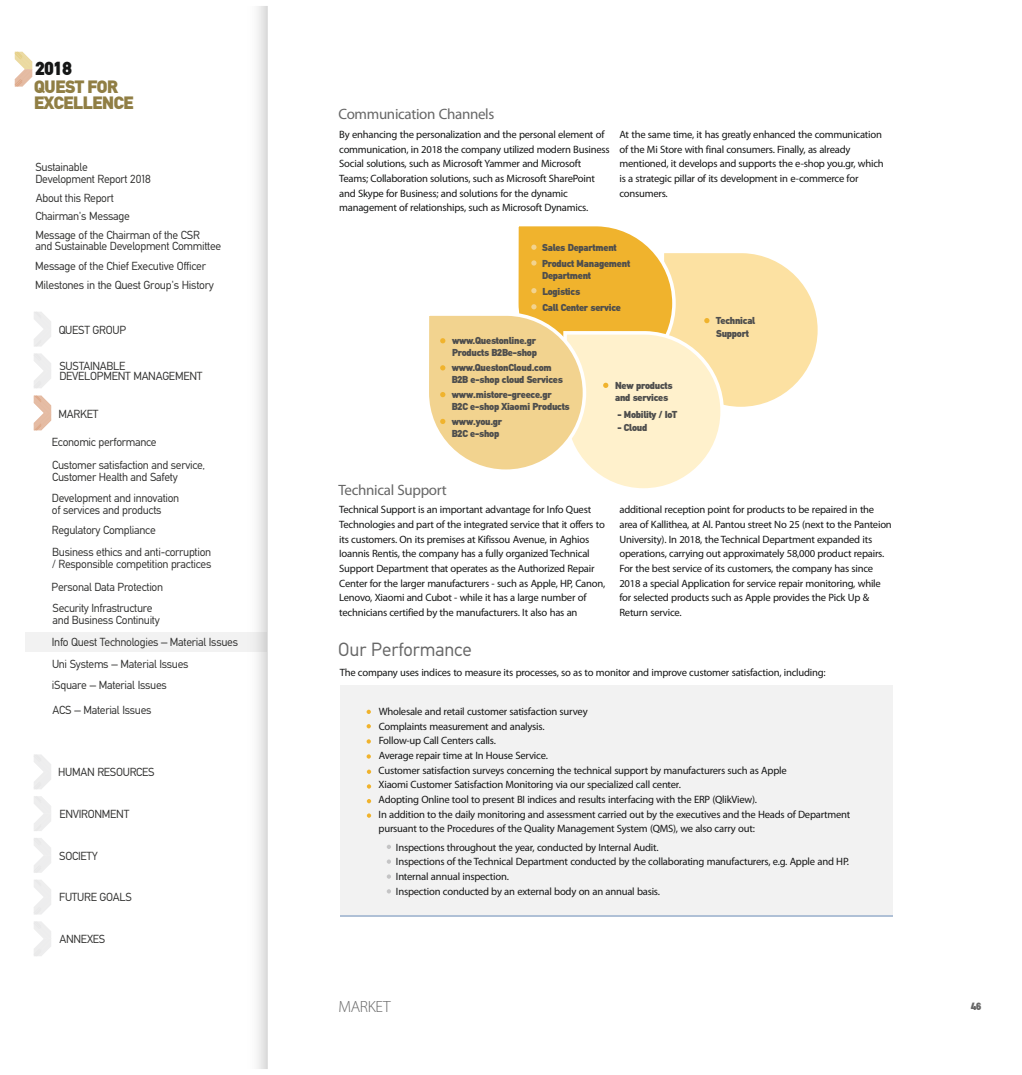
<style>
.page{position:relative;width:1022px;height:1075px;background:#fff}
.page>*{position:absolute;margin:0;border:0;box-sizing:border-box;transform-origin:0 0}
.t1{font:18.75px "CF Din";color:#676767}
.t2{font:900 18.62px "CF Din";color:#151616}
.t3{font:900 17.62px/16.1px "CF Din";letter-spacing:-.015em;color:#907e44}
.t4{font:300 16.25px "Myriad Pro";letter-spacing:-.02em;color:#676767}
.t5{font:15px "Myriad Pro";letter-spacing:-.02em;color:#676767}
.t6{font:11.5px/11.5px "CF Din";letter-spacing:-.025em;color:#313130}
.t7{font:10.62px/14.6px "Myriad Pro";letter-spacing:-.02em;color:#151616}
.t8{font:900 10.38px "CF Din";color:#676767}
.t9{font:900 9.88px/12.2px "CF Din";letter-spacing:-.02em;color:#4e4e4d}
.s1{font-family:"Arial"}
</style>
<div class="page">
<div style="left:25px;top:632px;width:242px;height:20px;background:#f2f2f2"></div>
<svg style="left:34px;top:312px;width:17px;height:35px"></svg>
<svg style="left:34px;top:353px;width:17px;height:35px"></svg>
<svg style="left:34px;top:395px;width:17px;height:35px"></svg>
<svg style="left:34px;top:754px;width:17px;height:35px"></svg>
<svg style="left:34px;top:796px;width:17px;height:35px"></svg>
<svg style="left:34px;top:838px;width:17px;height:35px"></svg>
<svg style="left:34px;top:880px;width:17px;height:34px"></svg>
<svg style="left:34px;top:921px;width:17px;height:35px"></svg>
<svg style="left:429px;top:226px;width:389px;height:263px"></svg>
<div style="left:340px;top:685px;width:552px;height:230px;background:#f2f2f2"></div>
<hr style="left:340px;top:915px;width:552px;height:2px;background:#afc0d6">
<svg style="left:366px;top:710px;width:5px;height:4px"></svg>
<svg style="left:366px;top:724px;width:5px;height:4px"></svg>
<svg style="left:366px;top:739px;width:5px;height:5px"></svg>
<svg style="left:366px;top:754px;width:5px;height:5px"></svg>
<svg style="left:367px;top:770px;width:4px;height:4px"></svg>
<svg style="left:367px;top:784px;width:4px;height:5px"></svg>
<svg style="left:367px;top:799px;width:4px;height:4px"></svg>
<svg style="left:367px;top:813px;width:4px;height:5px"></svg>
<svg style="left:387px;top:845px;width:4px;height:4px"></svg>
<svg style="left:387px;top:859px;width:4px;height:5px"></svg>
<svg style="left:387px;top:874px;width:4px;height:5px"></svg>
<svg style="left:387px;top:889px;width:4px;height:4px"></svg>
<svg style="left:15px;top:52px;width:17px;height:35px"></svg>
<h2 class="t2" style="left:35px;top:61px;width:38px">2018</h2>
<h3 class="t3" style="left:34px;top:80px;width:100px">QUEST FOR<br>EXCELLENCE</h3>
<p class="t6" style="left:35px;top:162px;width:117px">Sustainable<br>Development Report 2018</p>
<p class="t6" style="left:36px;top:193px;width:79px">About this Report</p>
<p class="t6" style="left:35px;top:212px;width:96px">Chairman's Message</p>
<p class="t6" style="left:35px;top:230px;width:187px">Message of the Chairman of the CSR<br>and Sustainable Development Committee</p>
<p class="t6" style="left:35px;top:257px;width:180px;line-height:19.2px">Message of the Chief Executive Officer<br>Milestones in the Quest Group's History</p>
<p class="t6" style="left:59px;top:325px;width:69px">QUEST GROUP</p>
<p class="t6" style="left:59px;top:362px;width:145px;line-height:9.9px">SUSTAINABLE<br>DEVELOPMENT MANAGEMENT</p>
<p class="t6" style="left:59px;top:409px;width:41px">MARKET</p>
<p class="t6" style="left:52px;top:431px;width:155px;line-height:23.4px">Economic performance<br>Customer satisfaction and service,</p>
<p class="t6" style="left:52px;top:467px;width:129px;line-height:21.1px">Customer Health and Safety<br>Development and innovation</p>
<p class="t6" style="left:52px;top:500px;width:111px;line-height:20.9px">of services and products<br>Regulatory Compliance</p>
<p class="t6" style="left:52px;top:548px;width:161px">Business ethics and anti-corruption / Responsible competition practices</p>
<p class="t6" style="left:52px;top:578px;width:113px;line-height:21.1px">Personal Data Protection<br>Security Infrastructure</p>
<p class="t6" style="left:53px;top:615px;width:109px">and Business Continuity</p>
<p class="t6" style="left:52px;top:631px;width:188px;line-height:22.5px">Info Quest Technologies <span class="s1">–</span> Material Issues<br>Uni Systems <span class="s1">–</span> Material Issues</p>
<p class="t6" style="left:52px;top:674px;width:116px;line-height:24.4px">iSquare <span class="s1">–</span> Material Issues<br>ACS <span class="s1">–</span> Material Issues</p>
<p class="t6" style="left:58px;top:768px;width:98px">HUMAN RESOURCES</p>
<p class="t6" style="left:59px;top:809px;width:71px">ENVIRONMENT</p>
<p class="t6" style="left:59px;top:851px;width:40px">SOCIETY</p>
<p class="t6" style="left:59px;top:893px;width:74px">FUTURE GOALS</p>
<p class="t6" style="left:59px;top:934px;width:47px">ANNEXES</p>
<h3 class="t5" style="left:338px;top:108px;width:157px">Communication Channels</h3>
<p class="t7" style="left:339px;top:128px;width:272px">By enhancing the personalization and the personal element of communication, in 2018 the company utilized modern Business Social solutions, such as Microsoft Yammer and Microsoft Teams; Collaboration solutions, such as Microsoft SharePoint and Skype for Business; and solutions for the dynamic management of relationships, such as Microsoft Dynamics.</p>
<p class="t7" style="left:619px;top:128px;width:266px">At the same time, it has greatly enhanced the communication of the Mi Store with final consumers. Finally, as already mentioned, it develops and supports the e-shop you.gr, which is a strategic pillar of its development in e-commerce for consumers.</p>
<p class="t9" style="left:542px;top:240px;width:89px;line-height:15.9px">Sales Department<br>Product Management</p>
<p class="t9" style="left:542px;top:269px;width:80px;line-height:15.9px">Department<br>Logistics<br>Call Center service</p>
<p class="t9" style="left:452px;top:335px;width:86px">www.Questonline.gr<br>Products B2Be-shop</p>
<p class="t9" style="left:452px;top:362px;width:113px">www.QuestonCloud.com µ2µ e-shop cloud Services</p>
<p class="t9" style="left:452px;top:389px;width:119px">www.mistore-greece.gr<br>B2C e-shop Xiaomi Products</p>
<p class="t9" style="left:452px;top:416px;width:52px">www.you.gr<br>B2C e-shop</p>
<p class="t9" style="left:615px;top:380px;width:59px">New products and services</p>
<p class="t9" style="left:617px;top:410px;width:61px">- Mobility / IoT</p>
<p class="t9" style="left:617px;top:422px;width:31px">- Cloud</p>
<p class="t9" style="left:716px;top:316px;width:41px">Technical<br>Support</p>
<h3 class="t5" style="left:338px;top:483px;width:110px">Technical Support</h3>
<p class="t7" style="left:339px;top:503px;width:268px">Technical Support is an important advantage for Info Quest Technologies and part of the integrated service that it offers to its customers. On its premises at Kifissou Avenue, in Aghios Ioannis Rentis, the company has a fully organized Technical Support Department that operates as the Authorized Repair Center for the larger manufacturers - such as Apple, HP, Canon, Lenovo, Xiaomi and Cubot - while it has a large number of technicians certified by the manufacturers. It also has an</p>
<p class="t7" style="left:619px;top:503px;width:274px">additional reception point for products to be repaired in the area of Kallithea, at Al. Pantou street No 25 (next to the Panteion University). In 2018, the Technical Department expanded its operations, carrying out approximately 58,000 product repairs.<br>For the best service of its customers, the company has since 2018 a special Application for service repair monitoring, while for selected products such as Apple provides the Pick Up &amp; Return service.</p>
<h1 class="t1" style="left:338px;top:642px;width:135px">Our Performance</h1>
<p class="t7" style="left:340px;top:666px;width:487px">The company uses indices to measure its processes, so as to monitor and improve customer satisfaction, including:</p>
<p class="t7" style="left:379px;top:705px;width:473px">Wholesale and retail customer satisfaction survey<br>Complaints measurement and analysis.<br>Follow-up Call Centers calls.<br>Average repair time at In House Service.<br>Customer satisfaction surveys concerning the technical support by manufacturers such as Apple<br>Xiaomi Customer Satisfaction Monitoring via our specialized call center.<br>Adopting Online tool to present BI indices and results interfacing with the ERP (QlikView).<br>In addition to the daily monitoring and assessment carried out by the executives and the Heads of Department pursuant to the Procedures of the Quality Management System (QMS), we also carry out:</p>
<p class="t7" style="left:396px;top:841px;width:455px">Inspections throughout the year, conducted by Internal Audit.<br>Inspections of the Technical Department conducted by the collaborating manufacturers, e.g. Apple and HP.<br>Internal annual inspection.<br>Inspection conducted by an external body on an annual basis.</p>
<h3 class="t4" style="left:339px;top:999px;width:53px">MARKET</h3>
<p class="t8" style="left:971px;top:1002px;width:12px">46</p>
</div>
